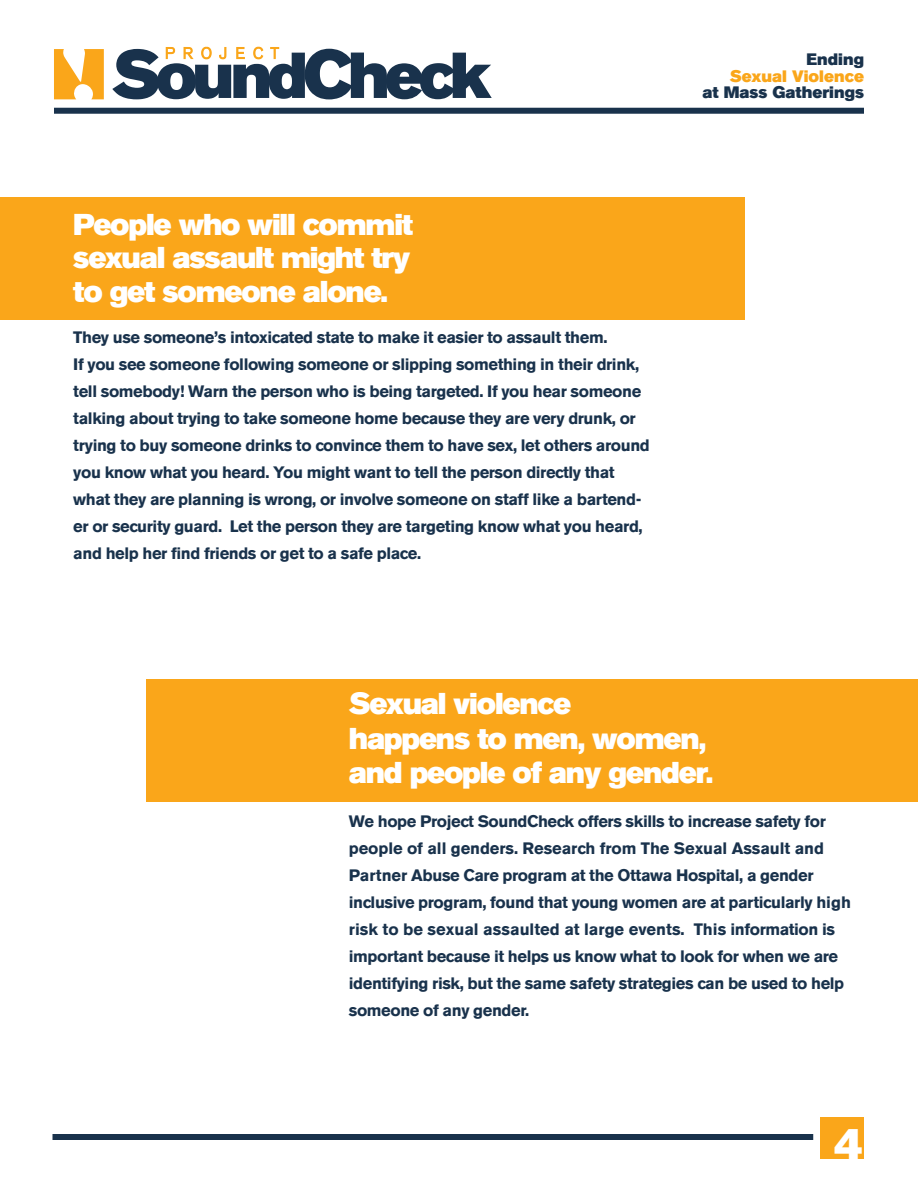
<style>
.page{position:relative;width:918px;height:1188px;background:#fff}
.page>*{position:absolute;margin:0;border:0;box-sizing:border-box;transform-origin:0 0}
.t1{font:45px "Berthold Akzidenz Grotesk BE Super";color:#fff}
.t2{font:30px/33.8px "Berthold Akzidenz Grotesk BE Super";letter-spacing:-.04em;color:#fff;text-align:justify}
.t3{font:700 16.5px/27px "Berthold Akzidenz Grotesk BE";letter-spacing:-.025em;color:#19324c}
.t4{font:16.5px "Berthold Akzidenz Grotesk BE Super";color:#19324c}
.t5{font:16.5px "Berthold Akzidenz Grotesk BE Super";color:#faa61a}
</style>
<div class="page">
<div style="left:54px;top:108px;width:810px;height:6px;background:#19324c"></div>
<div style="left:52px;top:1134px;width:761px;height:6px;background:#19324c"></div>
<svg style="left:112px;top:47px;width:380px;height:52px"></svg>
<svg style="left:54px;top:49px;width:50px;height:50px"></svg>
<div style="left:821px;top:1117px;width:43px;height:42px;background:#faa61a"></div>
<div style="left:0;top:197px;width:744px;height:123px;background:#faa61a"></div>
<div style="left:147px;top:679px;width:771px;height:122px;background:#faa61a"></div>
<h2 class="t2" style="left:73px;top:208px;width:341px">People who will commit sexual assault might try to get someone alone.</h2>
<p class="t3" style="left:73px;top:324px;width:578px">They use someone’s intoxicated state to make it easier to assault them.<br>If you see someone following someone or slipping something in their drink, tell somebody! Warn the person who is being targeted. If you hear someone talking about trying to take someone home because they are very drunk, or trying to buy someone drinks to convince them to have sex, let others around you know what you heard. You might want to tell the person directly that what they are planning is wrong, or involve someone on staff like a bartend&shy;er or security guard. Let the person they are targeting know what you heard, and help her find friends or get to a safe place.</p>
<p class="t4" style="left:807px;top:50px;width:59px">Ending</p>
<p class="t5" style="left:730px;top:67px;width:136px">Sexual Violence</p>
<p class="t4" style="left:702px;top:83px;width:163px">at Mass Gatherings</p>
<h2 class="t2" style="left:349px;top:687px;width:366px;line-height:34.5px;text-align:left">Sexual violence<br>happens to men, women, and people of any gender.</h2>
<p class="t3" style="left:349px;top:808px;width:504px">We hope Project SoundCheck offers skills to increase safety for people of all genders. Research from The Sexual Assault and Partner Abuse Care program at the Ottawa Hospital, a gender inclusive program, found that young women are at particularly high risk to be sexual assaulted at large events. This information is important because it helps us know what to look for when we are identifying risk, but the same safety strategies can be used to help someone of any gender.</p>
<h1 class="t1" style="left:834px;top:1118px;width:31px">4</h1>
</div>
